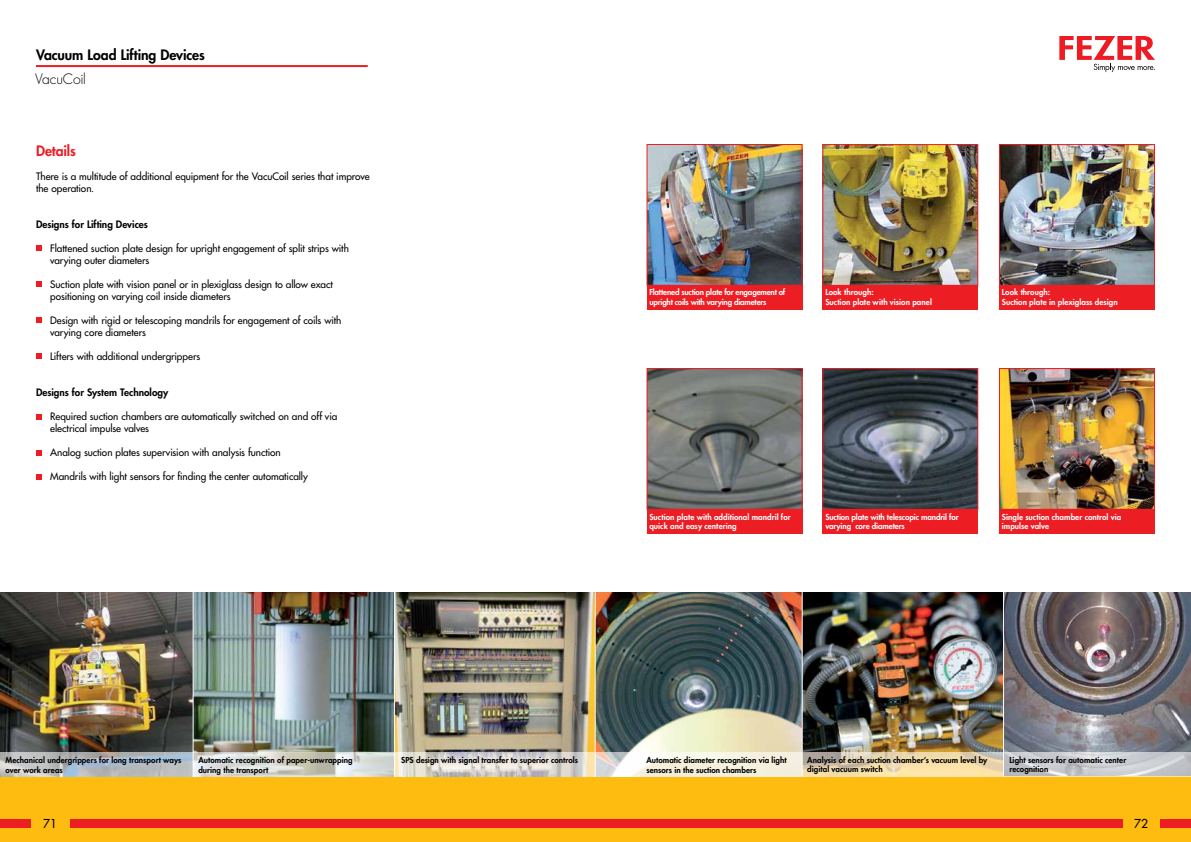
<style>
.page{position:relative;width:1191px;height:842px;background:#fff}
.page>*{position:absolute;margin:0;border:0;box-sizing:border-box;transform-origin:0 0}
.t1{font:800 14px "Futura Std";letter-spacing:-.01em;color:#000}
.t2{font:300 14px "Futura Std";letter-spacing:-.02em;color:#000}
.t3{font:800 14px "Futura Std";letter-spacing:-.01em;color:#ed1d24}
.t4{font:500 12px "Futura Std";color:#000}
.t5{font:500 10px/12px "Futura Std";letter-spacing:-.005em;color:#000}
.t6{font:800 10px "Futura Std";color:#000}
.t7{font:800 8px/9.6px "Futura Std";letter-spacing:.005em;color:#000}
.t8{font:800 8px/9.6px "Futura Std";color:#fff}
.t9{font:800 8px/9.6px "Futura Std";letter-spacing:-.02em;color:#fff}
</style>
<div class="page">
<div style="left:0;top:775px;width:1191px;height:67px;background:#febc11"></div>
<img style="left:0;top:592px;width:1003px;height:160px">
<img style="left:1004px;top:592px;width:187px;height:160px">
<hr style="left:193px;top:590px;width:1px;height:187px;background:#fff">
<hr style="left:394px;top:590px;width:1px;height:187px;background:#fff">
<hr style="left:594px;top:590px;width:1px;height:187px;background:#fff">
<hr style="left:801px;top:590px;width:1px;height:187px;background:#fff">
<svg style="left:0;top:752px;width:1191px;height:25px;background:#d8d5cb"></svg>
<div style="left:0;top:819px;width:31px;height:9px;background:#ed1d24"></div>
<div style="left:1159px;top:819px;width:32px;height:9px;background:#ed1d24"></div>
<div style="left:70px;top:819px;width:1052px;height:9px;background:#ed1d24"></div>
<svg style="left:1059px;top:36px;width:96px;height:36px"></svg>
<hr style="left:36px;top:65px;width:332px;height:2px;background:#ed1d24">
<svg style="left:36px;top:245px;width:6px;height:6px"></svg>
<svg style="left:36px;top:281px;width:6px;height:6px"></svg>
<svg style="left:36px;top:317px;width:6px;height:6px"></svg>
<svg style="left:36px;top:354px;width:6px;height:5px"></svg>
<svg style="left:36px;top:414px;width:6px;height:5px"></svg>
<svg style="left:36px;top:450px;width:6px;height:6px"></svg>
<svg style="left:36px;top:474px;width:6px;height:6px"></svg>
<img style="left:648px;top:146px;width:152px;height:138px">
<div style="left:646px;top:144px;width:156px;height:142px;border:1px solid #ed1d24"></div>
<img style="left:648px;top:370px;width:152px;height:138px">
<div style="left:646px;top:368px;width:156px;height:142px;border:1px solid #ed1d24"></div>
<img style="left:1001px;top:146px;width:152px;height:138px">
<div style="left:999px;top:144px;width:156px;height:142px;border:1px solid #ed1d24"></div>
<img style="left:1001px;top:370px;width:152px;height:138px">
<div style="left:999px;top:368px;width:156px;height:142px;border:1px solid #ed1d24"></div>
<img style="left:824px;top:146px;width:152px;height:138px">
<div style="left:822px;top:144px;width:156px;height:142px;border:1px solid #ed1d24"></div>
<img style="left:824px;top:370px;width:152px;height:138px">
<div style="left:822px;top:368px;width:156px;height:142px;border:1px solid #ed1d24"></div>
<div style="left:646px;top:285px;width:156px;height:25px;background:#ed1d24"></div>
<div style="left:822px;top:285px;width:156px;height:25px;background:#ed1d24"></div>
<div style="left:999px;top:285px;width:156px;height:25px;background:#ed1d24"></div>
<div style="left:646px;top:509px;width:156px;height:25px;background:#ed1d24"></div>
<div style="left:822px;top:509px;width:156px;height:25px;background:#ed1d24"></div>
<div style="left:999px;top:509px;width:156px;height:25px;background:#ed1d24"></div>
<h1 class="t1" style="left:36px;top:46px;width:170px">Vacuum Load Lifting Devices</h1>
<h1 class="t2" style="left:35px;top:70px;width:52px">VacuCoil</h1>
<h1 class="t3" style="left:36px;top:142px;width:41px">Details</h1>
<p class="t5" style="left:36px;top:170px;width:335px">There is a multitude of additional equipment for the VacuCoil series that improve the operation.</p>
<p class="t6" style="left:36px;top:218px;width:113px">Designs for Lifting Devices</p>
<p class="t5" style="left:50px;top:242px;width:300px">Flattened suction plate design for upright engagement of split strips with varying outer diameters</p>
<p class="t5" style="left:50px;top:278px;width:284px">Suction plate with vision panel or in plexiglass design to allow exact positioning on varying coil inside diameters</p>
<p class="t5" style="left:50px;top:314px;width:293px">Design with rigid or telescoping mandrils for engagement of coils with varying core diameters</p>
<p class="t5" style="left:50px;top:350px;width:152px">Lifters with additional undergrippers</p>
<p class="t6" style="left:36px;top:386px;width:134px">Designs for System Technology</p>
<p class="t5" style="left:50px;top:410px;width:289px">Required suction chambers are automatically switched on and off via electrical impulse valves</p>
<p class="t5" style="left:50px;top:446px;width:232px">Analog suction plates supervision with analysis function</p>
<p class="t5" style="left:50px;top:470px;width:259px">Mandrils with light sensors for finding the center automatically</p>
<p class="t9" style="left:649px;top:288px;width:137px">Flattened suction plate for engagement of upright coils with varying diameters</p>
<p class="t8" style="left:825px;top:288px;width:108px">Look through:<br>Suction plate with vision panel</p>
<p class="t8" style="left:1001px;top:288px;width:117px">Look through:<br>Suction plate in plexiglass design</p>
<p class="t8" style="left:649px;top:512px;width:143px">Suction plate with additional mandril for quick and easy centering</p>
<p class="t8" style="left:825px;top:512px;width:135px">Suction plate with telescopic mandril for varying core diameters</p>
<p class="t8" style="left:1001px;top:512px;width:121px">Single suction chamber control via impulse valve</p>
<p class="t7" style="left:6px;top:755px;width:178px">Mechanical undergrippers for long transport ways over work areas</p>
<p class="t7" style="left:198px;top:755px;width:156px">Automatic recognition of paper-unwrapping during the transport</p>
<p class="t7" style="left:401px;top:755px;width:178px">SPS design with signal transfer to superior controls</p>
<p class="t7" style="left:646px;top:755px;width:142px">Automatic diameter recognition via light sensors in the suction chambers</p>
<p class="t7" style="left:807px;top:755px;width:182px">Analysis of each suction chamber‘s vacuum level by digital vacuum switch</p>
<p class="t7" style="left:1009px;top:755px;width:118px">Light sensors for automatic center recognition</p>
<p class="t4" style="left:43px;top:816px;width:15px">71</p>
<p class="t4" style="left:1134px;top:816px;width:15px">72</p>
</div>
